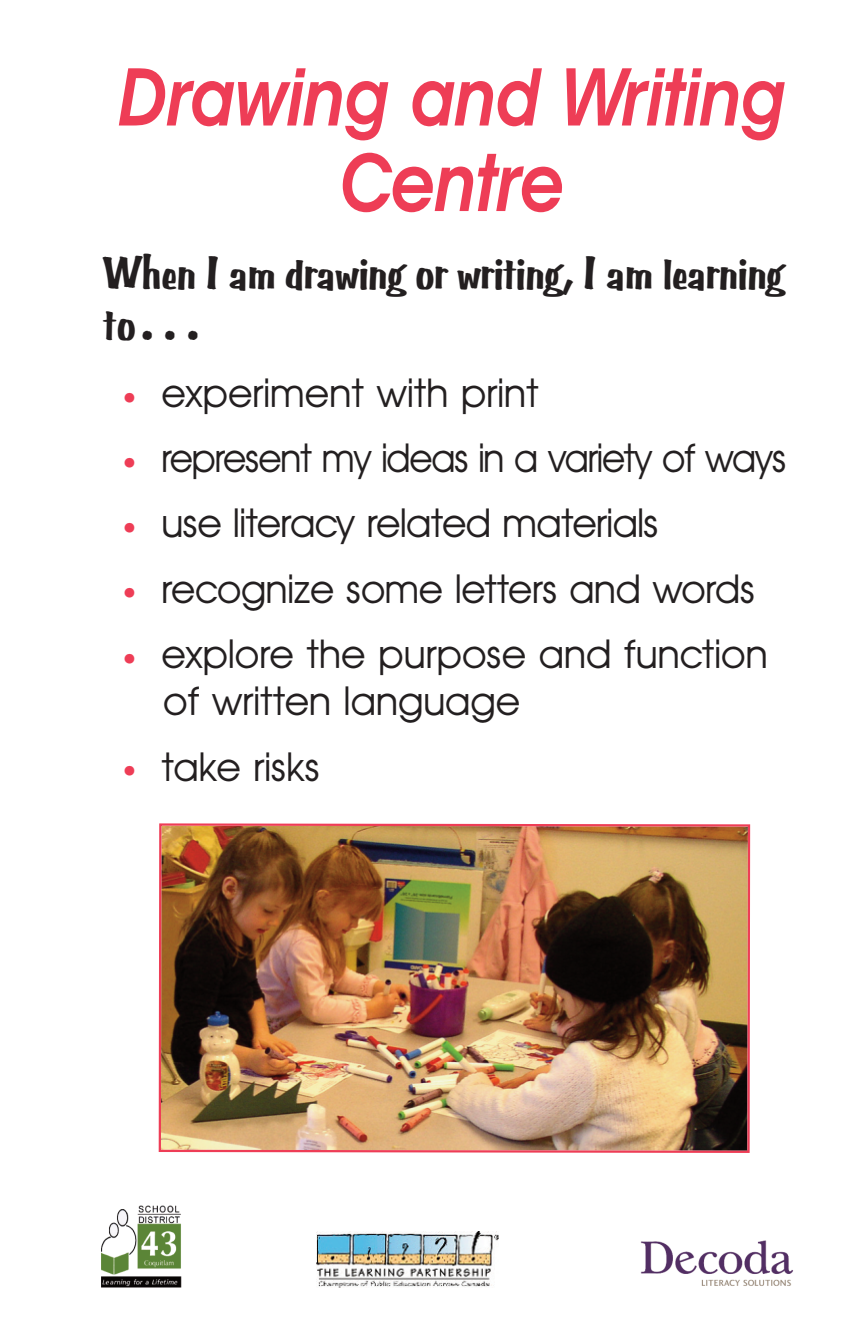
<style>
.page{position:relative;width:851px;height:1337px;background:#fff}
.page>*{position:absolute;margin:0;border:0;box-sizing:border-box;transform-origin:0 0}
.t1{font:italic 600 81px/85.5px "Avant Garde BQ";color:#ee3d56;text-align:center;scale:.87 1}
.t2{font:47.25px/51.8px "Cg Benguiat Frisky Bd";letter-spacing:-.03em;color:#231f20}
.t3{font:40.5px/47.2px "Avant Garde BQ";letter-spacing:-.01em;color:#231f20}
.t4{font:40.5px "Avant Garde BQ";letter-spacing:-.03em;color:#231f20;scale:.95 1}
.s1{color:#ee3d56}
</style>
<div class="page">
<img style="left:101px;top:1205px;width:81px;height:83px">
<img style="left:316px;top:1231px;width:182px;height:56px">
<img style="left:640px;top:1240px;width:154px;height:46px">
<img style="left:158px;top:823px;width:593px;height:330px">
<h1 class="t1" style="left:115px;top:53px;width:767px">Drawing and Writing<br>Centre</h1>
<p class="t2" style="left:102px;top:245px;width:685px">When I am drawing or writing, I am learning to...</p>
<p class="t3" style="left:123px;top:369px;width:417px"><span class="s1">•</span> experiment with print</p>
<p class="t4" style="left:123px;top:437px;width:700px"><span class="s1">•</span> represent my ideas in a variety of ways</p>
<p class="t3" style="left:123px;top:500px;width:537px"><span class="s1">•</span> use literacy related materials</p>
<p class="t3" style="left:123px;top:565px;width:633px"><span class="s1">•</span> recognize some letters and words</p>
<p class="t3" style="left:163px;top:630px;width:606px;text-indent:-40px"><span class="s1">•</span> explore the purpose and function of written language</p>
<p class="t3" style="left:123px;top:743px;width:199px"><span class="s1">•</span> take risks</p>
</div>
